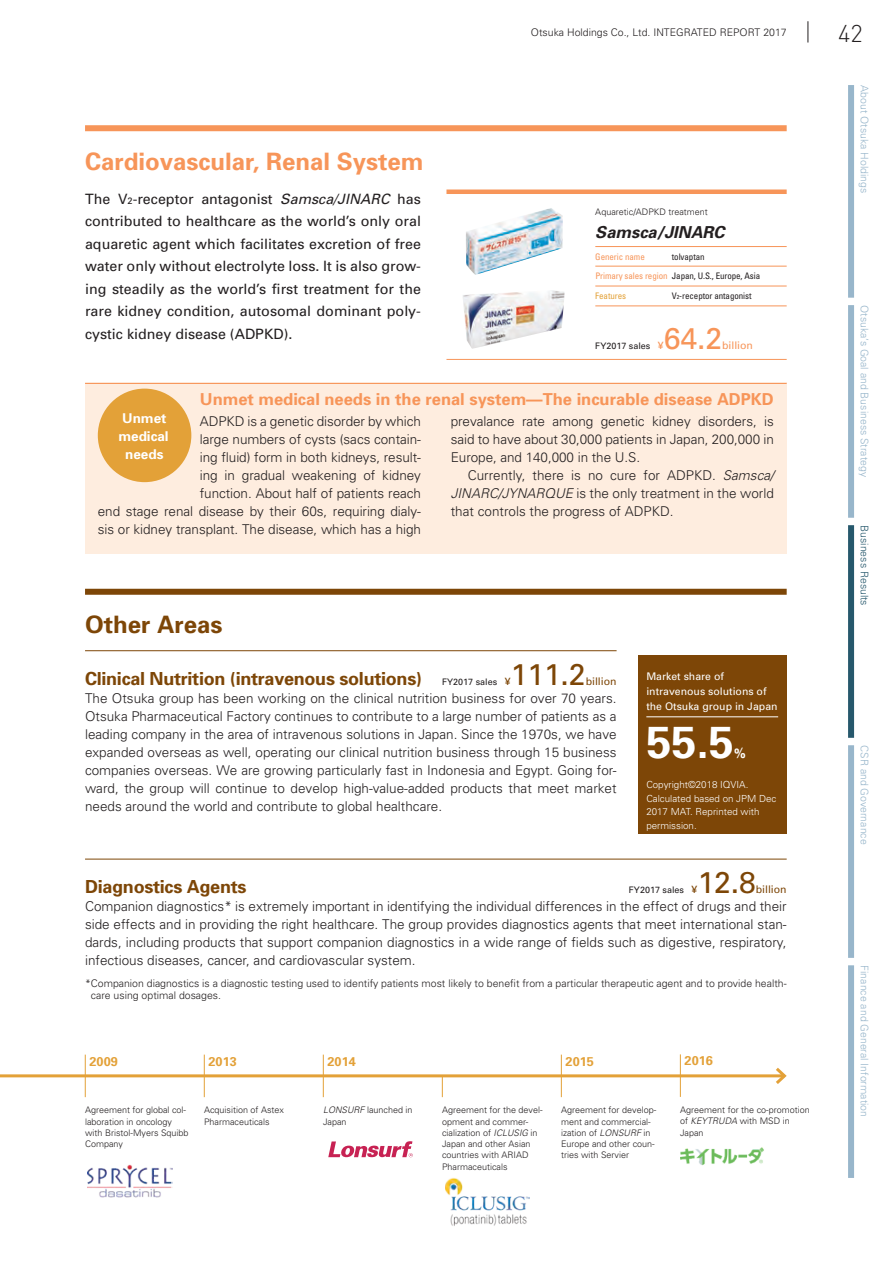
<style>
.page{position:relative;width:893px;height:1263px;background:#fff}
.page>*{position:absolute;margin:0;border:0;box-sizing:border-box;transform-origin:0 0}
.t1{font:700 45px "Univers";color:#fff}
.t2{font:30px "Univers";color:#7d4607}
.t3{font:30px "Univers";color:#f79559}
.t4{font:700 24px "Univers";color:#f79559}
.t5{font:700 24px "Univers";color:#7d4607}
.t6{font:300 24px "DIN";color:#231f20}
.t7{font:700 18px "Univers";letter-spacing:-.015em;color:#7d4607}
.t8{font:700 16.5px "Univers";color:#f79559}
.t9{font:italic 700 16.5px "Univers";color:#231f20}
.t10{font:14.25px/22.5px "Univers";color:#231f20;text-align:justify}
.t11{font:300 13.5px/18px "Univers";letter-spacing:-.005em;color:#231f20;text-align:justify}
.t12{font:700 13.5px/17.7px "Univers";color:#fff;text-align:center}
.t13{font:700 12.75px "Univers";color:#e3a138}
.t14{font:300 10.5px/12.8px "Univers";color:#231f20}
.t15{font:300 10.5px "Univers";color:#98b6cb}
.t16{font:10.5px/15px "Univers";color:#fff}
.t17{font:300 10.5px "Univers";color:#26586c}
.t18{font:10.5px "Univers";color:#7d4607}
.t19{font:10.5px "Univers";color:#f79559}
.t20{font:300 9.75px/13.5px "Univers";color:#fff}
.t21{font:300 9px/11.2px "Univers";color:#231f20}
.t22{font:condensed 9px "Univers";letter-spacing:-.01em;color:#231f20}
.t23{font:9px "Univers";color:#231f20}
.t24{font:condensed 9px "Univers";letter-spacing:-.01em;color:#f79559}
.t25{font:condensed 9px "Univers";letter-spacing:-.01em;color:#e3a138}
.s1{font-size:9.3px}
.s2{font-style:italic}
.s3{color:#f79559}
.s4{font-size:5.85px}
.s5{font-size:10.5px;color:#f79559}
.s6{font-weight:400;font-size:9px;color:#231f20}
.s7{font-weight:400;font-size:10.5px}
.s8{font-size:10.5px;color:#7d4607}
</style>
<div class="page">
<hr style="left:0;top:1074px;width:784px;height:3px;background:#e3a138">
<svg style="left:773px;top:1067px;width:14px;height:17px"></svg>
<hr style="left:85px;top:1054px;width:1px;height:43px;background:#e3a138">
<hr style="left:323px;top:1054px;width:1px;height:43px;background:#e3a138">
<hr style="left:204px;top:1054px;width:1px;height:43px;background:#e3a138">
<svg style="left:442px;top:1077px;width:1px;height:20px"></svg>
<hr style="left:561px;top:1054px;width:1px;height:43px;background:#e3a138">
<hr style="left:680px;top:1054px;width:1px;height:43px;background:#e3a138">
<div style="left:85px;top:383px;width:702px;height:171px;background:#feeddf"></div>
<svg style="left:808px;top:21px;width:1px;height:22px"></svg>
<div style="left:85px;top:125px;width:702px;height:6px;background:#f79559"></div>
<img style="left:466px;top:208px;width:97px;height:67px">
<img style="left:463px;top:290px;width:102px;height:59px">
<div style="left:446px;top:189px;width:341px;height:5px;background:#f79559"></div>
<hr style="left:595px;top:246px;width:192px;height:1px;background:#f79559">
<hr style="left:595px;top:266px;width:192px;height:1px;background:#f79559">
<hr style="left:595px;top:286px;width:192px;height:1px;background:#f79559">
<hr style="left:595px;top:306px;width:192px;height:1px;background:#f79559">
<hr style="left:446px;top:359px;width:341px;height:1px;background:#f79559">
<hr style="left:85px;top:859px;width:702px;height:1px;background:#7d4607">
<div style="left:85px;top:589px;width:702px;height:6px;background:#7d4607"></div>
<hr style="left:85px;top:650px;width:532px;height:1px;background:#7d4607">
<div style="left:638px;top:655px;width:149px;height:178px;background:#7d4607"></div>
<hr style="left:646px;top:716px;width:132px;height:1px;background:#fff">
<img style="left:87px;top:1164px;width:85px;height:34px">
<svg style="left:328px;top:1141px;width:85px;height:16px"></svg>
<img style="left:445px;top:1178px;width:85px;height:48px">
<img style="left:681px;top:1147px;width:83px;height:19px">
<hr style="left:85px;top:383px;width:702px;height:1px;background:#f79559">
<div style="left:98px;top:389px;width:93px;height:93px;background:#e3a138;border-radius:50%"></div>
<div style="left:848px;top:85px;width:6px;height:213px;background:#98b6cb"></div>
<div style="left:848px;top:305px;width:6px;height:213px;background:#98b6cb"></div>
<div style="left:848px;top:525px;width:6px;height:213px;background:#26586c"></div>
<div style="left:848px;top:745px;width:6px;height:213px;background:#98b6cb"></div>
<div style="left:848px;top:965px;width:6px;height:213px;background:#98b6cb"></div>
<p class="t14" style="left:531px;top:26px;width:257px">Otsuka Holdings Co., Ltd. INTEGRATED REPORT 2017</p>
<h3 class="t6" style="left:838px;top:19px;width:26px">42</h3>
<h3 class="t4" style="left:85px;top:146px;width:340px">Cardiovascular, Renal System</h3>
<p class="t10" style="left:85px;top:187px;width:337px">The V<span class="s1">2</span>-receptor antagonist <span class="s2">Samsca/JINARC</span> has contributed to healthcare as the world’s only oral aquaretic agent which facilitates excretion of free water only without electrolyte loss. It is also grow&shy;ing steadily as the world’s first treatment for the rare kidney condition, autosomal dominant poly&shy;cystic kidney disease (ADPKD).</p>
<p class="t21" style="left:595px;top:206px;width:114px">Aquaretic/ADPKD treatment</p>
<p class="t9" style="left:595px;top:222px;width:131px">Samsca/JINARC</p>
<p class="t24" style="left:595px;top:251px;width:51px">Generic name</p>
<p class="t22" style="left:672px;top:251px;width:34px">tolvaptan</p>
<p class="t22" style="left:595px;top:270px;width:166px"><span class="s3">Primary sales region</span> Japan, U.S., Europe, Asia</p>
<p class="t25" style="left:595px;top:290px;width:32px">Features</p>
<p class="t22" style="left:672px;top:290px;width:81px">V<span class="s4">2</span>-receptor antagonist</p>
<h2 class="t3" style="left:664px;top:320px;width:60px">64.2</h2>
<p class="t19" style="left:722px;top:339px;width:32px">billion</p>
<p class="t23" style="left:595px;top:340px;width:70px">FY2017 sales <span class="s5">¥</span></p>
<p class="t8" style="left:200px;top:389px;width:575px">Unmet medical needs in the renal system—The incurable disease ADPKD</p>
<p class="t11" style="left:98px;top:412px;width:325px;text-align:right">ADPKD is a genetic disorder by which<br>large numbers of cysts (sacs contain-<br>ing fluid) form in both kidneys, result-<br>ing in gradual weakening of kidney<br>function. About half of patients reach<br>end stage renal disease by their 60s, requiring dialy&shy;sis or kidney transplant. The disease, which has a high</p>
<p class="t11" style="left:451px;top:412px;width:325px">prevalance rate among genetic kidney disorders, is said to have about 30,000 patients in Japan, 200,000 in Europe, and 140,000 in the U.S.</p>
<p class="t12" style="left:118px;top:410px;width:52px">Unmet medical needs</p>
<p class="t11" style="left:451px;top:466px;width:325px;text-indent:17px">Currently, there is no cure for ADPKD. <span class="s2">Samsca/ JINARC/JYNARQUE</span> is the only treatment in the world that controls the progress of ADPKD.</p>
<h3 class="t5" style="left:85px;top:610px;width:139px">Other Areas</h3>
<h3 class="t7" style="left:85px;top:668px;width:427px">Clinical Nutrition (intravenous solutions) <span class="s6">FY2017 sales</span> <span class="s7">¥</span></h3>
<h2 class="t2" style="left:511px;top:657px;width:77px">111.2</h2>
<p class="t18" style="left:586px;top:675px;width:32px">billion</p>
<p class="t11" style="left:85px;top:689px;width:533px">The Otsuka group has been working on the clinical nutrition business for over 70 years.<br>Otsuka Pharmaceutical Factory continues to contribute to a large number of patients as a leading company in the area of intravenous solutions in Japan. Since the 1970s, we have expanded overseas as well, operating our clinical nutrition business through 15 business companies overseas. We are growing particularly fast in Indonesia and Egypt. Going for&shy;ward, the group will continue to develop high-value-added products that meet market needs around the world and contribute to global healthcare.</p>
<p class="t16" style="left:646px;top:669px;width:133px">Market share of intravenous solutions of the Otsuka group in Japan</p>
<h1 class="t1" style="left:646px;top:715px;width:89px">55.5</h1>
<p class="t12" style="left:734px;top:744px;width:14px">%</p>
<p class="t20" style="left:646px;top:778px;width:132px">Copyright©2018 IQVIA.<br>Calculated based on JPM Dec<br>2017 MAT. Reprinted with permission.</p>
<h2 class="t2" style="left:697px;top:865px;width:60px">12.8</h2>
<h3 class="t7" style="left:85px;top:876px;width:163px">Diagnostics Agents</h3>
<p class="t23" style="left:629px;top:885px;width:70px">FY2017 sales <span class="s8">¥</span></p>
<p class="t18" style="left:756px;top:883px;width:32px">billion</p>
<p class="t11" style="left:85px;top:897px;width:703px">Companion diagnostics* is extremely important in identifying the individual differences in the effect of drugs and their side effects and in providing the right healthcare. The group provides diagnostics agents that meet international stan&shy;dards, including products that support companion diagnostics in a wide range of fields such as digestive, respiratory, infectious diseases, cancer, and cardiovascular system.</p>
<p class="t14" style="left:91px;top:976px;width:697px;text-indent:-6px">*Companion diagnostics is a diagnostic testing used to identify patients most likely to benefit from a particular therapeutic agent and to provide health&shy;care using optimal dosages.</p>
<p class="t13" style="left:90px;top:1053px;width:30px">2009</p>
<p class="t13" style="left:209px;top:1053px;width:30px">2013</p>
<p class="t13" style="left:328px;top:1053px;width:30px">2014</p>
<p class="t13" style="left:566px;top:1053px;width:30px">2015</p>
<p class="t13" style="left:685px;top:1053px;width:30px">2016</p>
<p class="t21" style="left:204px;top:1104px;width:82px">Acquisition of Astex<br>Pharmaceuticals</p>
<p class="t21" style="left:442px;top:1104px;width:102px">Agreement for the devel&shy;opment and commer&shy;cialization of <span class="s2">ICLUSIG</span> in<br>Japan and other Asian countries with ARIAD<br>Pharmaceuticals</p>
<p class="t21" style="left:561px;top:1104px;width:97px">Agreement for develop&shy;ment and commercial&shy;ization of <span class="s2">LONSURF</span> in<br>Europe and other coun&shy;tries with Servier</p>
<p class="t21" style="left:680px;top:1104px;width:131px">Agreement for the co-promotion of <span class="s2">KEYTRUDA</span> with MSD in<br>Japan</p>
<p class="t21" style="left:85px;top:1104px;width:105px">Agreement for global col&shy;laboration in oncology with Bristol-Myers Squibb<br>Company</p>
<p class="t21" style="left:323px;top:1104px;width:91px"><span class="s2">LONSURF</span> launched in<br>Japan</p>
<p class="t15" style="left:871px;top:85px;width:109px;rotate:90deg">About Otsuka Holdings</p>
<p class="t15" style="left:871px;top:305px;width:173px;rotate:90deg">Otsuka’s Goal and Business Strategy</p>
<p class="t17" style="left:871px;top:525px;width:82px;rotate:90deg">Business Results</p>
<p class="t15" style="left:871px;top:745px;width:101px;rotate:90deg">CSR and Governance</p>
<p class="t15" style="left:871px;top:965px;width:153px;rotate:90deg">Finance and General Information</p>
</div>
